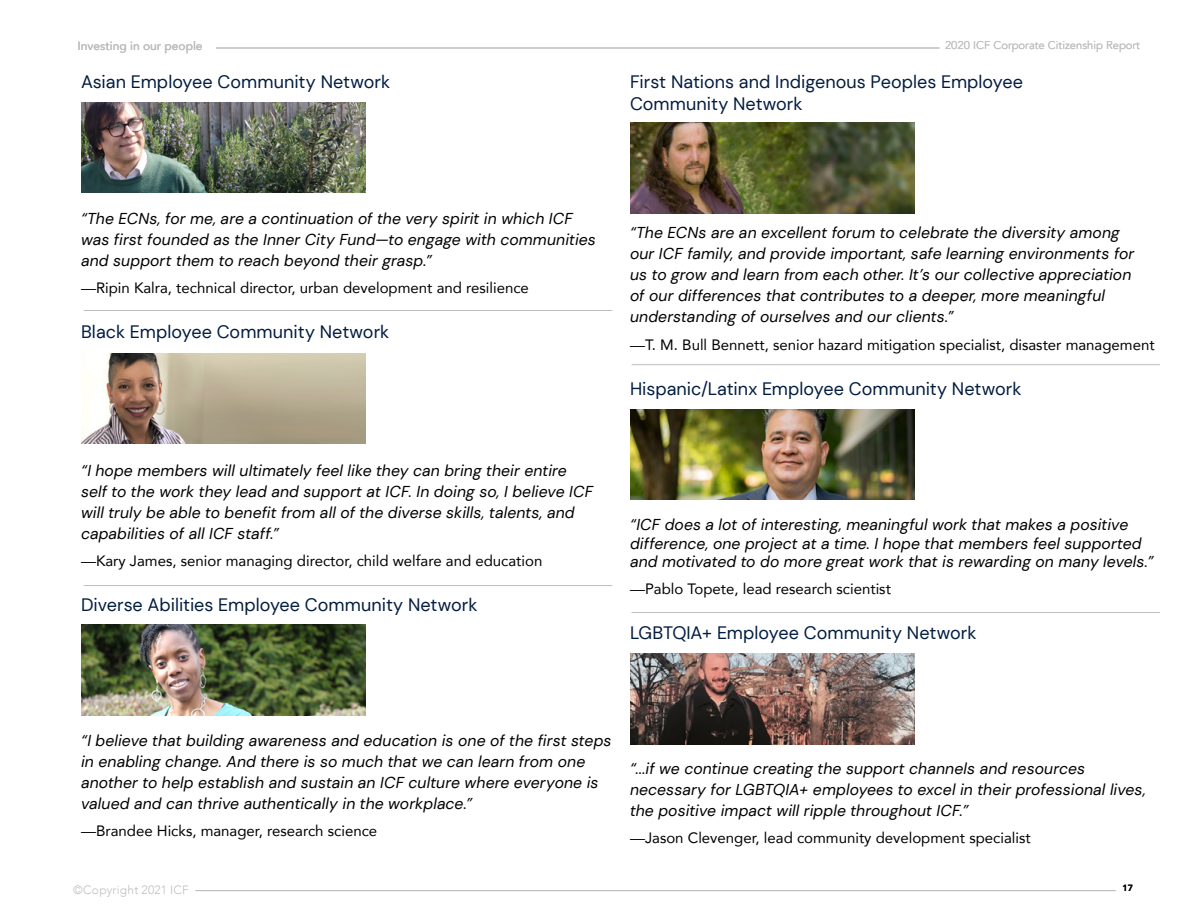
<style>
.page{position:relative;width:1188px;height:918px;background:#fff}
.page>*{position:absolute;margin:0;border:0;box-sizing:border-box;transform-origin:0 0}
.t1{font:18px/21.6px "DM Sans";color:#031d40}
.t2{font:italic 15.75px/21px "DM Sans";letter-spacing:.005em;color:#000}
.t3{font:15px "Avenir";color:#000}
.t4{font:500 12px "Avenir";color:#bcbec0}
.t5{font:300 12px "Avenir";letter-spacing:.02em;color:#bcbec0}
.t6{font:11.25px "Avenir";color:#bcbec0}
.t7{font:800 9px "Avenir";color:#000}
</style>
<div class="page">
<img style="left:631px;top:123px;width:284px;height:90px">
<hr style="left:216px;top:48px;width:724px;height:1px;background:#bcbec0">
<hr style="left:84px;top:310px;width:528px;height:1px;background:#bcbec0">
<hr style="left:84px;top:585px;width:528px;height:1px;background:#bcbec0">
<hr style="left:632px;top:612px;width:528px;height:1px;background:#bcbec0">
<hr style="left:632px;top:364px;width:528px;height:1px;background:#bcbec0">
<hr style="left:195px;top:890px;width:921px;height:1px;background:#bcbec0">
<img style="left:81px;top:102px;width:284px;height:91px">
<img style="left:631px;top:409px;width:284px;height:91px">
<img style="left:631px;top:654px;width:284px;height:90px">
<img style="left:81px;top:625px;width:284px;height:91px">
<img style="left:81px;top:353px;width:284px;height:91px">
<p class="t4" style="left:78px;top:35px;width:127px">Investing in our people</p>
<p class="t6" style="left:945px;top:38px;width:197px">2020 ICF Corporate Citizenship Report</p>
<p class="t1" style="left:81px;top:71px;width:311px">Asian Employee Community Network</p>
<p class="t1" style="left:630px;top:71px;width:395px">First Nations and Indigenous Peoples Employee<br>Community Network</p>
<p class="t2" style="left:81px;top:208px;width:516px">“The ECNs, for me, are a continuation of the very spirit in which ICF was first founded as the Inner City Fund—to engage with communities and support them to reach beyond their grasp.”</p>
<p class="t3" style="left:81px;top:276px;width:449px">—Ripin Kalra, technical director, urban development and resilience</p>
<p class="t1" style="left:81px;top:321px;width:310px">Black Employee Community Network</p>
<p class="t2" style="left:81px;top:460px;width:514px">“I hope members will ultimately feel like they can bring their entire self to the work they lead and support at ICF. In doing so, I believe ICF will truly be able to benefit from all of the diverse skills, talents, and capabilities of all ICF staff.”</p>
<p class="t3" style="left:81px;top:549px;width:463px">—Kary James, senior managing director, child welfare and education</p>
<p class="t1" style="left:81px;top:594px;width:398px">Diverse Abilities Employee Community Network</p>
<p class="t2" style="left:630px;top:222px;width:506px">“The ECNs are an excellent forum to celebrate the diversity among our ICF family, and provide important, safe learning environments for us to grow and learn from each other. It’s our collective appreciation of our differences that contributes to a deeper, more meaningful understanding of ourselves and our clients.”</p>
<p class="t3" style="left:630px;top:332px;width:526px">—T. M. Bull Bennett, senior hazard mitigation specialist, disaster management</p>
<p class="t1" style="left:630px;top:378px;width:393px">Hispanic/Latinx Employee Community Network</p>
<p class="t2" style="left:630px;top:515px;width:525px;line-height:18.9px">“ICF does a lot of interesting, meaningful work that makes a positive difference, one project at a time. I hope that members feel supported and motivated to do more great work that is rewarding on many levels.”</p>
<p class="t3" style="left:630px;top:577px;width:262px">—Pablo Topete, lead research scientist</p>
<p class="t1" style="left:630px;top:622px;width:348px">LGBTQIA+ Employee Community Network</p>
<p class="t2" style="left:81px;top:730px;width:532px">“I believe that building awareness and education is one of the first steps in enabling change. And there is so much that we can learn from one another to help establish and sustain an ICF culture where everyone is valued and can thrive authentically in the workplace.”</p>
<p class="t3" style="left:81px;top:819px;width:298px">—Brandee Hicks, manager, research science</p>
<p class="t5" style="left:73px;top:883px;width:117px">©Copyright 2021 ICF</p>
<p class="t2" style="left:630px;top:758px;width:517px">“...if we continue creating the support channels and resources necessary for LGBTQIA+ employees to excel in their professional lives, the positive impact will ripple throughout ICF.”</p>
<p class="t3" style="left:630px;top:826px;width:402px">—Jason Clevenger, lead community development specialist</p>
<p class="t7" style="left:1122px;top:881px;width:12px">17</p>
</div>
